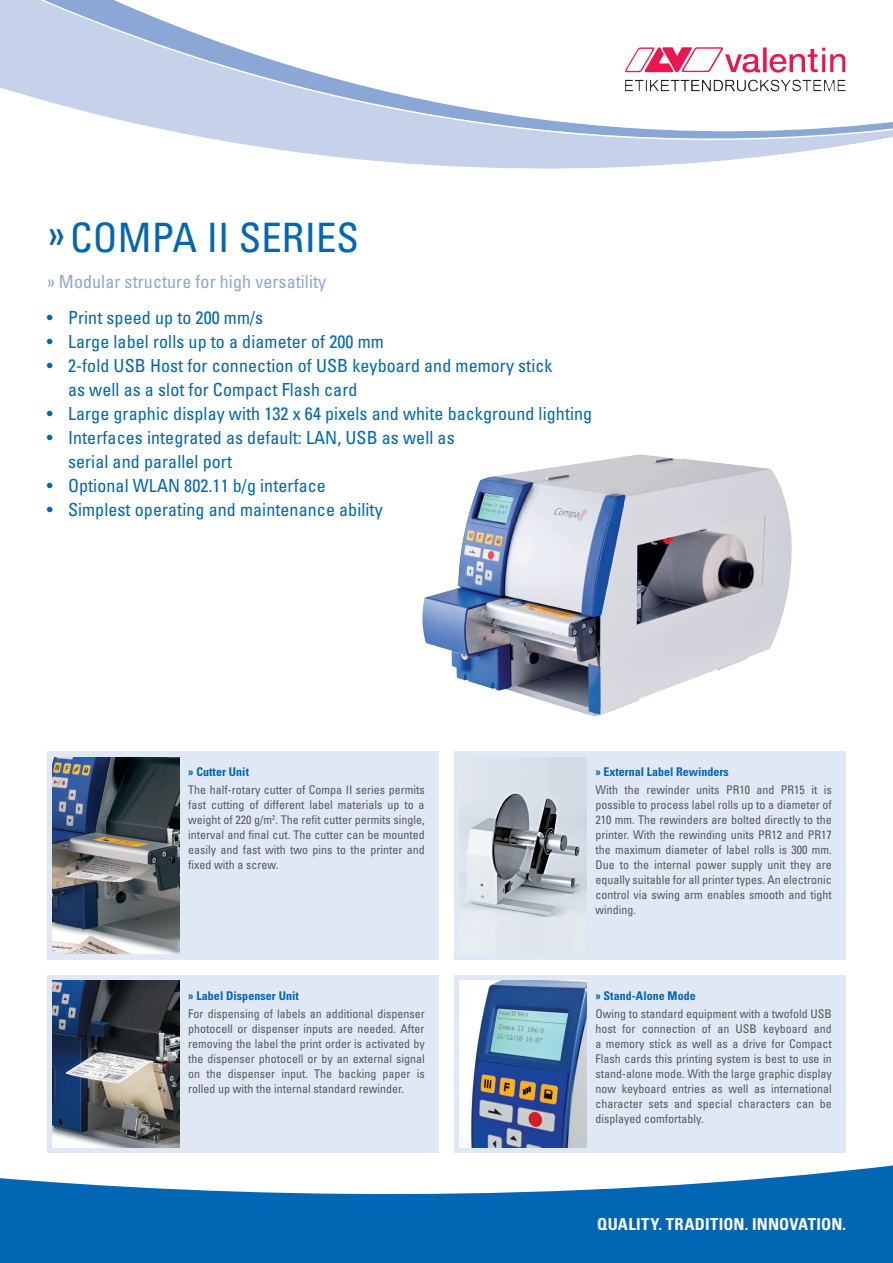
<style>
.page{position:relative;width:893px;height:1263px;background:#fff}
.page>*{position:absolute;margin:0;border:0;box-sizing:border-box;transform-origin:0 0}
.t1{font:condensed 40.5px "Univers";letter-spacing:.005em;color:#0166b3}
.t2{font:condensed 18px "Univers";letter-spacing:.005em;color:#0166b3}
.t3{font:condensed 18px "Univers";letter-spacing:.005em;color:#8aa7d6}
.t4{font:700 condensed 16.5px "Univers";letter-spacing:.01em;color:#fff}
.t5{font:condensed 12px/15px "Univers";color:#57585a;text-align:justify}
.t6{font:700 condensed 12px "Univers";letter-spacing:.005em;color:#0166b3}
</style>
<div class="page">
<svg style="left:0;top:1165px;width:893px;height:94px;fill:#0166b3"></svg>
<hr style="left:0;top:1259px;width:893px;height:4px;background:#0166b3">
<svg style="left:0;top:0;width:893px;height:169px"></svg>
<div style="left:47px;top:751px;width:392px;height:209px;background:#e1e8f5"></div>
<img style="left:52px;top:758px;width:127px;height:196px">
<div style="left:454px;top:751px;width:392px;height:209px;background:#e1e8f5"></div>
<img style="left:460px;top:758px;width:126px;height:160px">
<div style="left:47px;top:975px;width:392px;height:177px;background:#e1e8f5"></div>
<img style="left:52px;top:981px;width:127px;height:166px">
<div style="left:454px;top:975px;width:392px;height:177px;background:#e1e8f5"></div>
<img style="left:460px;top:981px;width:126px;height:166px">
<img style="left:422px;top:454px;width:370px;height:262px">
<p class="t1" style="left:47px;top:212px;width:314px">»COMPA II SERIES</p>
<p class="t3" style="left:47px;top:270px;width:281px">» Modular structure for high versatility</p>
<p class="t2" style="left:47px;top:306px;width:218px">• Print speed up to 200 mm/s</p>
<p class="t2" style="left:47px;top:330px;width:339px">• Large label rolls up to a diameter of 200 mm</p>
<p class="t2" style="left:47px;top:354px;width:507px">• 2-fold USB Host for connection of USB keyboard and memory stick</p>
<p class="t2" style="left:68px;top:378px;width:291px">as well as a slot for Compact Flash card</p>
<p class="t2" style="left:47px;top:402px;width:547px">• Large graphic display with 132 x 64 pixels and white background lighting</p>
<p class="t2" style="left:47px;top:426px;width:409px">• Interfaces integrated as default: LAN, USB as well as</p>
<p class="t2" style="left:68px;top:450px;width:166px">serial and parallel port</p>
<p class="t2" style="left:47px;top:474px;width:281px">• Optional WLAN 802.11 b/g interface</p>
<p class="t2" style="left:47px;top:498px;width:337px">• Simplest operating and maintenance ability</p>
<p class="t6" style="left:188px;top:764px;width:62px">» Cutter Unit</p>
<p class="t5" style="left:188px;top:782px;width:238px">The half-rotary cutter of Compa II series permits fast cutting of different label materials up to a weight of 220 g/m<sup>2</sup>. The refit cutter permits single, interval and final cut. The cutter can be mounted easily and fast with two pins to the printer and fixed with a screw.</p>
<p class="t6" style="left:188px;top:988px;width:112px">» Label Dispenser Unit</p>
<p class="t5" style="left:188px;top:1006px;width:238px">For dispensing of labels an additional dispenser photocell or dispenser inputs are needed. After removing the label the print order is activated by the dispenser photocell or by an external signal on the dispenser input. The backing paper is rolled up with the internal standard rewinder.</p>
<p class="t6" style="left:595px;top:764px;width:135px">» External Label Rewinders</p>
<p class="t5" style="left:595px;top:782px;width:238px">With the rewinder units PR10 and PR15 it is possible to process label rolls up to a diameter of 210 mm. The rewinders are bolted directly to the printer. With the rewinding units PR12 and PR17 the maximum diameter of label rolls is 300 mm.<br>Due to the internal power supply unit they are equally suitable for all printer types. An electronic control via swing arm enables smooth and tight winding.</p>
<p class="t6" style="left:595px;top:988px;width:102px">» Stand-Alone Mode</p>
<p class="t5" style="left:595px;top:1006px;width:238px">Owing to standard equipment with a twofold USB host for connection of an USB keyboard and a memory stick as well as a drive for Compact Flash cards this printing system is best to use in stand-alone mode. With the large graphic display now keyboard entries as well as international character sets and special characters can be displayed comfortably.</p>
<p class="t4" style="left:597px;top:1214px;width:250px">QUALITY. TRADITION. INNOVATION.</p>
</div>
